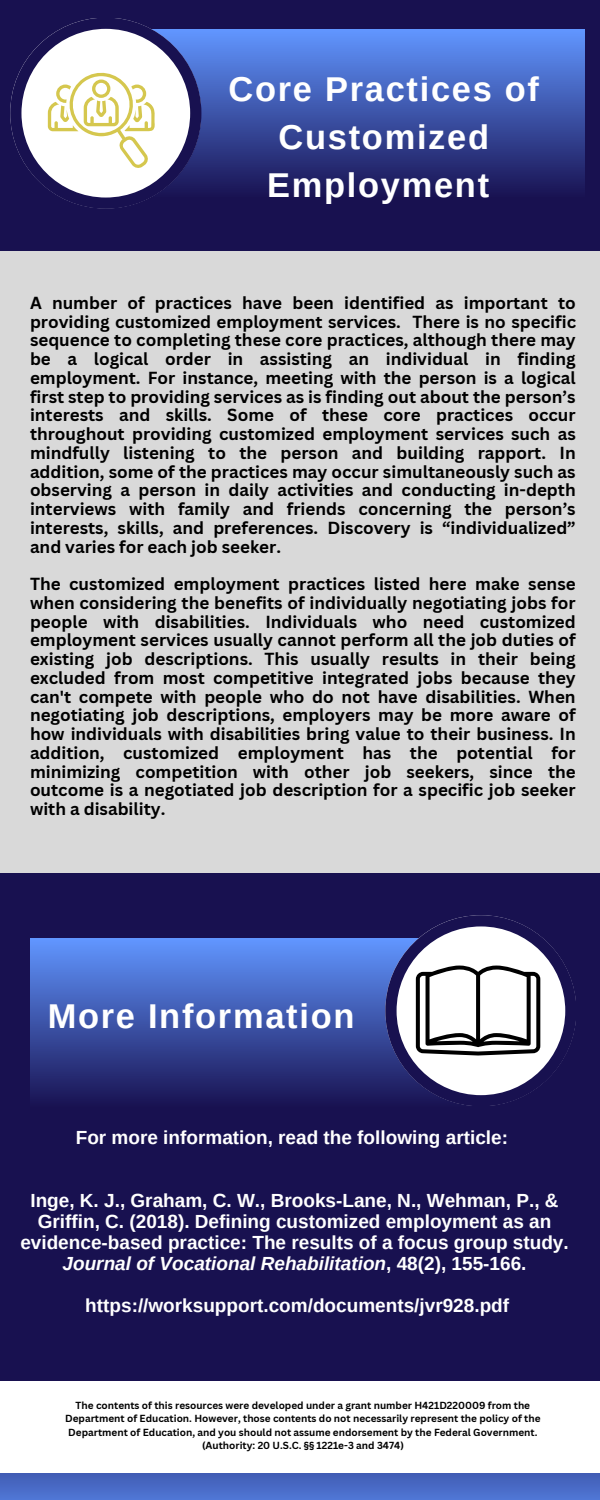
<style>
.page{position:relative;width:600px;height:1500px;background:#181150}
.page>*{position:absolute;margin:0;border:0;box-sizing:border-box;transform-origin:0 0}
.t1{font:700 34.4px/48px "Arimo";letter-spacing:.05em;color:#fff;text-align:center}
.t2{font:700 19px/21px "Arimo";color:#fff;text-align:center}
.t3{font:700 17px/18.8px "Canva Sans";color:#000;text-align:justify}
.t4{font:700 10px/13.5px "Canva Sans";color:#000;text-align:center}
.s1{font-style:italic}
</style>
<div class="page">
<div style="left:0;top:252px;width:600px;height:621px;background:#d9d9d9"></div>
<div style="left:138px;top:29px;width:447px;height:168px;background:linear-gradient(to bottom,#6196ff,#191353)"></div>
<svg style="left:10px;top:18px;width:191px;height:191px"></svg>
<svg style="left:0;top:1472px;width:600px;height:28px;background:#4f6ec6"></svg>
<div style="left:0;top:1381px;width:600px;height:91px;background:#fff"></div>
<svg style="left:48px;top:69px;width:107px;height:100px;background:#f5f2d9"></svg>
<div style="left:30px;top:938px;width:447px;height:168px;background:linear-gradient(to bottom,#6197ff,#191453)"></div>
<svg style="left:385px;top:915px;width:191px;height:191px"></svg>
<svg style="left:416px;top:966px;width:124px;height:90px;background:#b7b7b7"></svg>
<h2 class="t1" style="left:229px;top:65px;width:312px">Core Practices of<br>Customized<br>Employment</h2>
<p class="t3" style="left:30px;top:293px;width:548px">A number of practices have been identified as important to providing customized employment services. There is no specific sequence to completing these core practices, although there may be a logical order in assisting an individual in finding employment. For instance, meeting with the person is a logical first step to providing services as is finding out about the person’s interests and skills. Some of these core practices occur throughout providing customized employment services such as mindfully listening to the person and building rapport. In addition, some of the practices may occur simultaneously such as observing a person in daily activities and conducting in-depth interviews with family and friends concerning the person’s interests, skills, and preferences. Discovery is “individualized” and varies for each job seeker.</p>
<p class="t3" style="left:30px;top:574px;width:547px">The customized employment practices listed here make sense when considering the benefits of individually negotiating jobs for people with disabilities. Individuals who need customized employment services usually cannot perform all the job duties of existing job descriptions. This usually results in their being excluded from most competitive integrated jobs because they can't compete with people who do not have disabilities. When negotiating job descriptions, employers may be more aware of how individuals with disabilities bring value to their business. In addition, customized employment has the potential for minimizing competition with other job seekers, since the outcome is a negotiated job description for a specific job seeker with a disability.</p>
<h2 class="t1" style="left:48px;top:992px;width:308px">More Information</h2>
<p class="t2" style="left:76px;top:1127px;width:434px">For more information, read the following article:</p>
<p class="t2" style="left:20px;top:1190px;width:550px">Inge, K. J., Graham, C. W., Brooks-Lane, N., Wehman, P., &amp; Griffin, C. (2018). Defining customized employment as an evidence-based practice: The results of a focus group study.<br><span class="s1">Journal of Vocational Rehabilitation</span>, 48(2), 155-166.</p>
<p class="t2" style="left:85px;top:1295px;width:425px">https://worksupport.com/documents/jvr928.pdf</p>
<p class="t4" style="left:65px;top:1398px;width:477px">The contents of this resources were developed under a grant number H421D220009 from the Department of Education. However, those contents do not necessarily represent the policy of the Department of Education, and you should not assume endorsement by the Federal Government. (Authority: 20 U.S.C. §§ 1221e-3 and 3474)</p>
</div>
